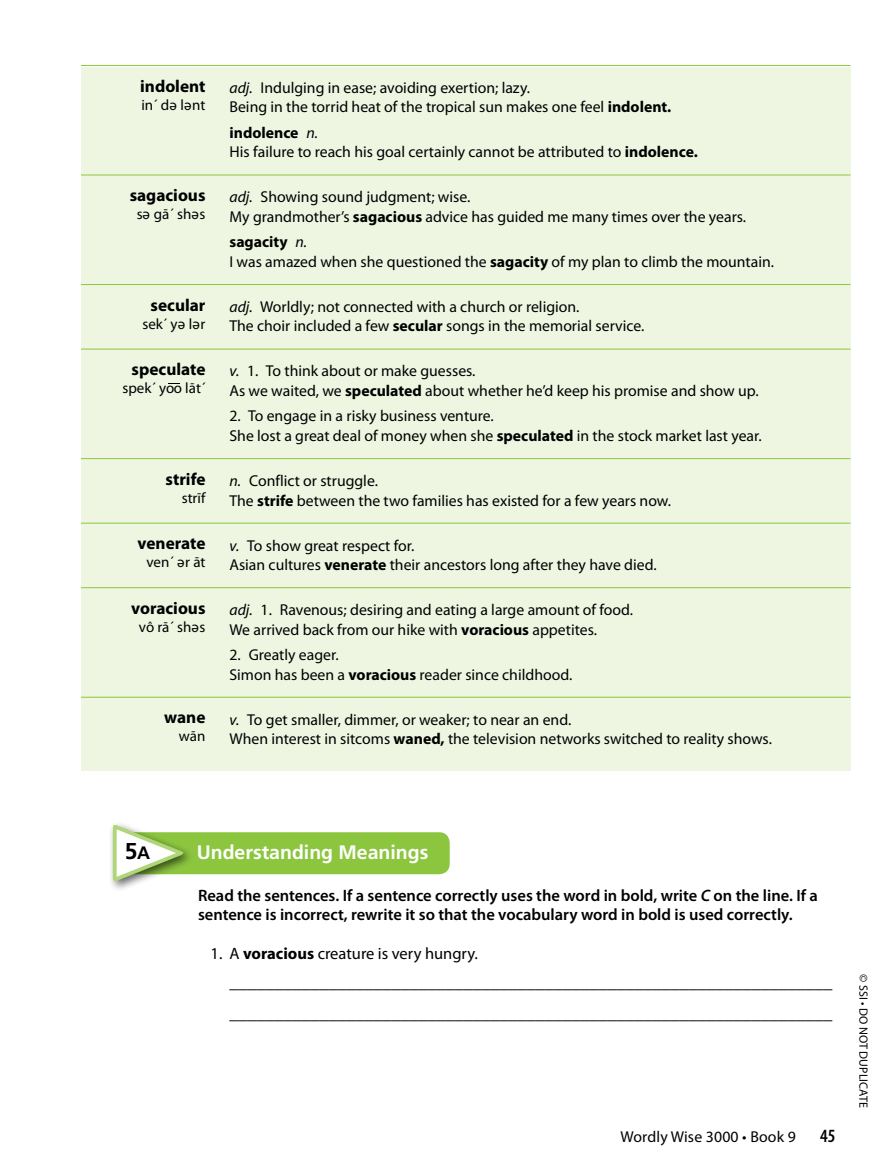
<style>
.page{position:relative;width:891px;height:1175px;background:#fff}
.page>*{position:absolute;margin:0;border:0;box-sizing:border-box;transform-origin:0 0}
.t1{font:700 22.8px "Frutiger";color:#000}
.t2{font:700 19.5px "Frutiger";color:#fff}
.t3{font:600 condensed 18.75px "Myriad Pro";color:#000}
.t4{font:18px/30.6px "Myriad Pro";color:#000}
.t5{font:700 17.25px "Myriad Pro";color:#000}
.t6{font:600 16.5px/19.5px "Myriad Pro";color:#000}
.t7{font:16.5px "Myriad Pro";color:#000}
.t8{font:15.75px/19.5px "Myriad Pro";color:#000}
.t9{font:15px "Myriad Pro";color:#000}
.t10{font:12px "Myriad Pro";color:#000}
.s1{font-style:italic}
.s2{font-weight:700}
.s3{font-size:18px}
</style>
<div class="page">
<div style="left:113px;top:832px;width:337px;height:42px;background:#8cc63f;border-radius:10px"></div>
<div style="left:108px;top:820px;width:85px;height:71px;background:#000;opacity:.6"></div>
<svg style="left:111px;top:822px;width:74px;height:60px"></svg>
<div style="left:81px;top:68px;width:769px;height:703px;background:#eef6e2"></div>
<hr style="left:81px;top:65px;width:769px;height:1px;background:#8cc63f">
<hr style="left:81px;top:175px;width:769px;height:1px;background:#8cc63f">
<hr style="left:81px;top:284px;width:769px;height:1px;background:#8cc63f">
<hr style="left:81px;top:349px;width:769px;height:1px;background:#8cc63f">
<hr style="left:81px;top:458px;width:769px;height:1px;background:#8cc63f">
<hr style="left:81px;top:523px;width:769px;height:1px;background:#8cc63f">
<hr style="left:81px;top:587px;width:769px;height:1px;background:#8cc63f">
<hr style="left:81px;top:697px;width:769px;height:1px;background:#8cc63f">
<p class="t5" style="left:140px;top:74px;width:67px">indolent</p>
<p class="t9" style="left:141px;top:95px;width:66px">in´ dә lә nt</p>
<p class="t5" style="left:130px;top:184px;width:77px">sagacious</p>
<p class="t9" style="left:137px;top:205px;width:70px">sә gā´ shә s</p>
<p class="t5" style="left:151px;top:293px;width:56px">secular</p>
<p class="t9" style="left:142px;top:314px;width:65px">sek´ yә lә r</p>
<p class="t5" style="left:132px;top:358px;width:75px">speculate</p>
<p class="t9" style="left:122px;top:379px;width:85px">spek´ yˉoo lāt´</p>
<p class="t5" style="left:166px;top:467px;width:41px">strife</p>
<p class="t9" style="left:182px;top:488px;width:25px">strīf</p>
<p class="t5" style="left:138px;top:532px;width:69px">venerate</p>
<p class="t9" style="left:147px;top:553px;width:60px">ven´ ә r āt</p>
<p class="t5" style="left:131px;top:596px;width:76px">voracious</p>
<p class="t9" style="left:139px;top:617px;width:68px">vô rā´ shә s</p>
<p class="t5" style="left:164px;top:706px;width:43px">wane</p>
<p class="t9" style="left:179px;top:727px;width:28px">wān</p>
<p class="t8" style="left:230px;top:78px;width:443px"><span class="s1">adj.</span> Indulging in ease; avoiding exertion; lazy.<br>Being in the torrid heat of the tropical sun makes one feel <span class="s2">indolent.</span></p>
<p class="t8" style="left:230px;top:123px;width:470px"><span class="s2">indolence</span> <span class="s1">n.<br></span>His failure to reach his goal certainly cannot be attributed to <span class="s2">indolence.</span></p>
<p class="t8" style="left:230px;top:187px;width:518px"><span class="s1">adj.</span> Showing sound judgment; wise.<br>My grandmother’s <span class="s2">sagacious</span> advice has guided me many times over the years.</p>
<p class="t8" style="left:230px;top:232px;width:546px"><span class="s2">sagacity</span> <span class="s1">n.<br></span>I was amazed when she questioned the <span class="s2">sagacity</span> of my plan to climb the mountain.</p>
<p class="t8" style="left:230px;top:297px;width:416px"><span class="s1">adj.</span> Worldly; not connected with a church or religion.<br>The choir included a few <span class="s2">secular</span> songs in the memorial service.</p>
<p class="t8" style="left:230px;top:361px;width:531px"><span class="s1">v.</span> 1. To think about or make guesses.<br>As we waited, we <span class="s2">speculated</span> about whether he’d keep his promise and show up.</p>
<p class="t8" style="left:230px;top:406px;width:534px">2. To engage in a risky business venture.<br>She lost a great deal of money when she <span class="s2">speculated</span> in the stock market last year.</p>
<p class="t8" style="left:230px;top:471px;width:443px"><span class="s1">n.</span> Conflict or struggle.<br>The <span class="s2">strife</span> between the two families has existed for a few years now.</p>
<p class="t8" style="left:230px;top:535px;width:429px"><span class="s1">v.</span> To show great respect for.<br>Asian cultures <span class="s2">venerate</span> their ancestors long after they have died.</p>
<p class="t8" style="left:230px;top:600px;width:405px"><span class="s1">adj.</span> 1. Ravenous; desiring and eating a large amount of food.<br>We arrived back from our hike with <span class="s2">voracious</span> appetites.</p>
<p class="t8" style="left:230px;top:645px;width:344px">2. Greatly eager.<br>Simon has been a <span class="s2">voracious</span> reader since childhood.</p>
<p class="t8" style="left:230px;top:709px;width:544px"><span class="s1">v.</span> To get smaller, dimmer, or weaker; to near an end.<br>When interest in sitcoms <span class="s2">waned,</span> the television networks switched to reality shows.</p>
<h1 class="t1" style="left:125px;top:837px;width:27px">5<span class="s3">A</span></h1>
<p class="t2" style="left:197px;top:841px;width:233px">Understanding Meanings</p>
<p class="t6" style="left:198px;top:885px;width:621px">Read the sentences. If a sentence correctly uses the word in bold, write <span class="s1">C</span> on the line. If a sentence is incorrect, rewrite it so that the vocabulary word in bold is used correctly.</p>
<p class="t7" style="left:211px;top:943px;width:269px">1. A <span class="s2">voracious</span> creature is very hungry.</p>
<p class="t4" style="left:230px;top:966px;width:604px">___________________________________________________________________ ___________________________________________________________________</p>
<p class="t8" style="left:621px;top:1126px;width:177px">Wordly Wise 3000 • Book 9</p>
<p class="t3" style="left:820px;top:1124px;width:17px">45</p>
<p class="t10" style="left:871px;top:974px;width:134px;rotate:90deg">© SSI • DO NOT DUPLICATE</p>
</div>
